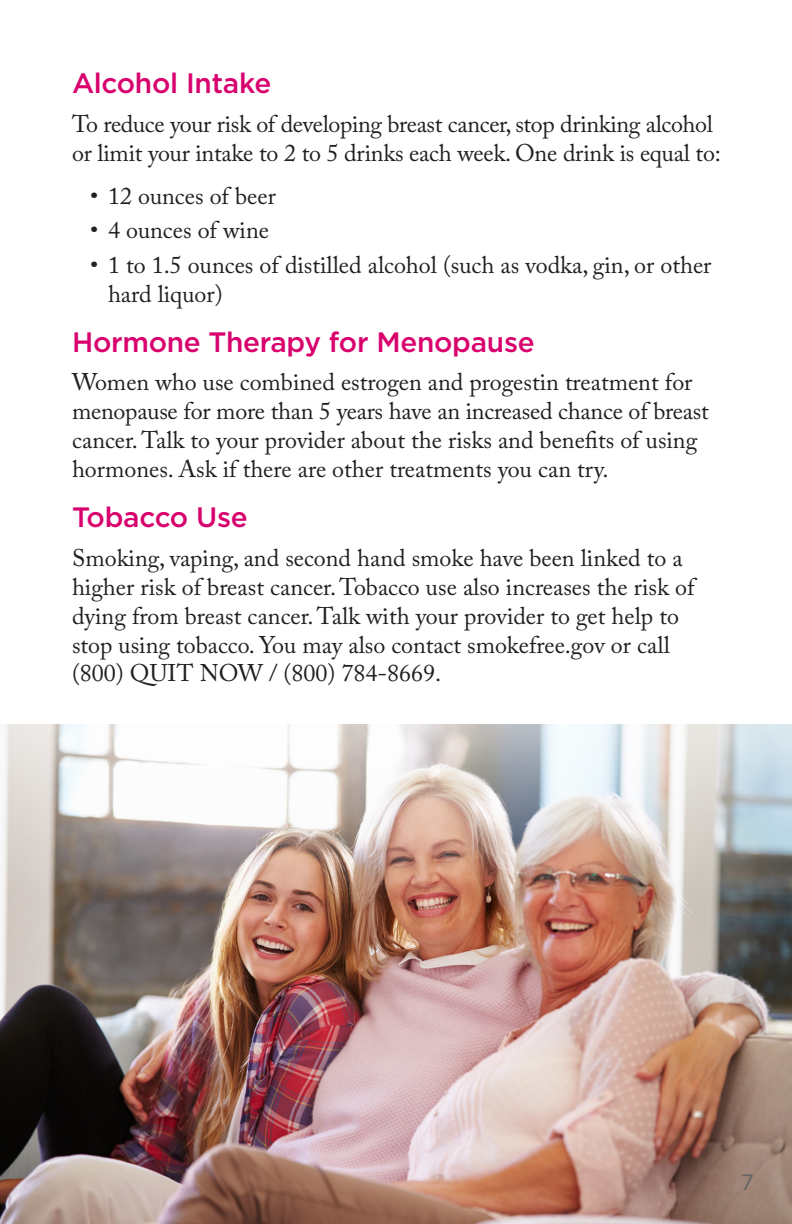
<style>
.page{position:relative;width:792px;height:1224px;background:#fff}
.page>*{position:absolute;margin:0;border:0;box-sizing:border-box;transform-origin:0 0}
.Header_2{font:500 28px "Gotham";letter-spacing:-.01em;color:#d8006d}
.Body_Copy{font:24px/28.8px "Adobe Caslon Pro";color:#231f20}
.t1{font:22px "Gotham";color:#636366}
</style>
<div class="page">
<img style="left:0;top:724px;width:792px;height:500px">
<p class="Header_2" style="left:72px;top:65px;width:201px">Alcohol Intake</p>
<p class="Body_Copy" style="left:72px;top:109px;width:650px">To reduce your risk of developing breast cancer, stop drinking alcohol or limit your intake to 2 to 5 drinks each week. One drink is equal to:</p>
<p class="Body_Copy" style="left:90px;top:181px;width:187px">• 12 ounces of beer</p>
<p class="Body_Copy" style="left:90px;top:216px;width:181px">• 4 ounces of wine</p>
<p class="Body_Copy" style="left:108px;top:250px;width:605px;text-indent:-18px">• 1 to 1.5 ounces of distilled alcohol (such as vodka, gin, or other hard liquor)</p>
<p class="Header_2" style="left:72px;top:323px;width:464px">Hormone Therapy for Menopause</p>
<p class="Body_Copy" style="left:72px;top:368px;width:638px">Women who use combined estrogen and progestin treatment for menopause for more than 5 years have an increased chance of breast cancer. Talk to your provider about the risks and benefits of using hormones. Ask if there are other treatments you can try.</p>
<p class="Header_2" style="left:72px;top:499px;width:177px">Tobacco Use</p>
<p class="Body_Copy" style="left:72px;top:544px;width:624px">Smoking, vaping, and second hand smoke have been linked to a higher risk of breast cancer. Tobacco use also increases the risk of dying from breast cancer. Talk with your provider to get help to stop using tobacco. You may also contact smokefree.gov or call (800) QUIT NOW / (800) 784-8669.</p>
<p class="t1" style="left:741px;top:1168px;width:15px">7</p>
</div>
